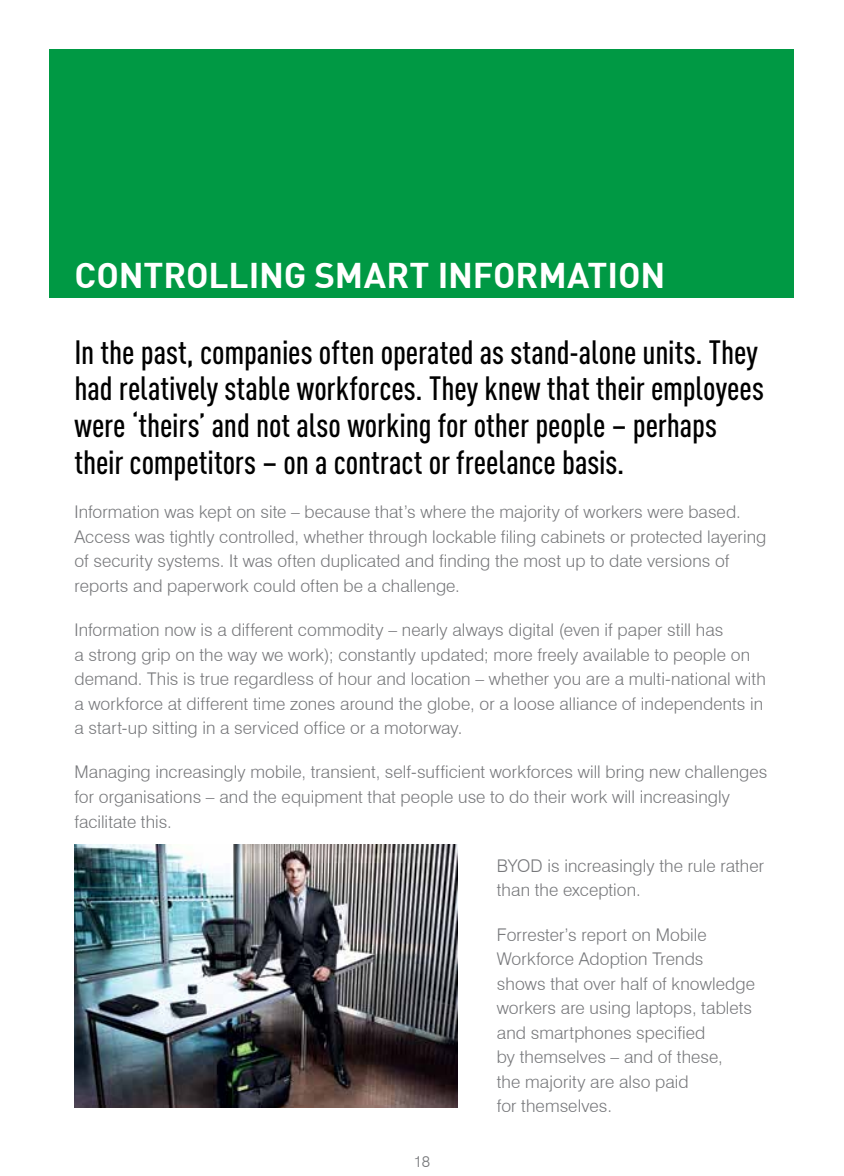
<style>
.page{position:relative;width:844px;height:1176px;background:#fff}
.page>*{position:absolute;margin:0;border:0;box-sizing:border-box;transform-origin:0 0}
.t1{font:700 35px "DIN";letter-spacing:-.005em;color:#fff}
.t2{font:500 condensed 33.25px/36.8px "DIN Pro";color:#000}
.t3{font:300 17.5px/24.5px "Swiss 721 BT";letter-spacing:.005em;color:#77787b}
.t4{font:300 15.75px "Swiss 721 BT";color:#77787b}
</style>
<div class="page">
<div style="left:50px;top:50px;width:744px;height:248px;background:#094"></div>
<img style="left:74px;top:845px;width:383px;height:262px">
<p class="t1" style="left:74px;top:253px;width:592px">CONTROLLING SMART INFORMATION</p>
<p class="t2" style="left:74px;top:333px;width:691px">In the past, companies often operated as stand-alone units. They had relatively stable workforces. They knew that their employees were ‘theirs’ and not also working for other people – perhaps their competitors – on a contract or freelance basis.</p>
<p class="t3" style="left:74px;top:499px;width:693px">Information was kept on site – because that’s where the majority of workers were based.<br>Access was tightly controlled, whether through lockable filing cabinets or protected layering of security systems. It was often duplicated and finding the most up to date versions of reports and paperwork could often be a challenge.</p>
<p class="t3" style="left:74px;top:617px;width:692px">Information now is a different commodity – nearly always digital (even if paper still has<br>a strong grip on the way we work); constantly updated; more freely available to people on demand. This is true regardless of hour and location – whether you are a multi-national with a workforce at different time zones around the globe, or a loose alliance of independents in a start-up sitting in a serviced office or a motorway.</p>
<p class="t3" style="left:74px;top:760px;width:694px">Managing increasingly mobile, transient, self-sufficient workforces will bring new challenges for organisations – and the equipment that people use to do their work will increasingly facilitate this.</p>
<p class="t3" style="left:496px;top:853px;width:269px">BYOD is increasingly the rule rather than the exception.</p>
<p class="t3" style="left:496px;top:922px;width:259px">Forrester’s report on Mobile<br>Workforce Adoption Trends shows that over half of knowledge workers are using laptops, tablets and smartphones specified<br>by themselves – and of these,<br>the majority are also paid<br>for themselves.</p>
<p class="t4" style="left:414px;top:1152px;width:18px">18</p>
</div>
